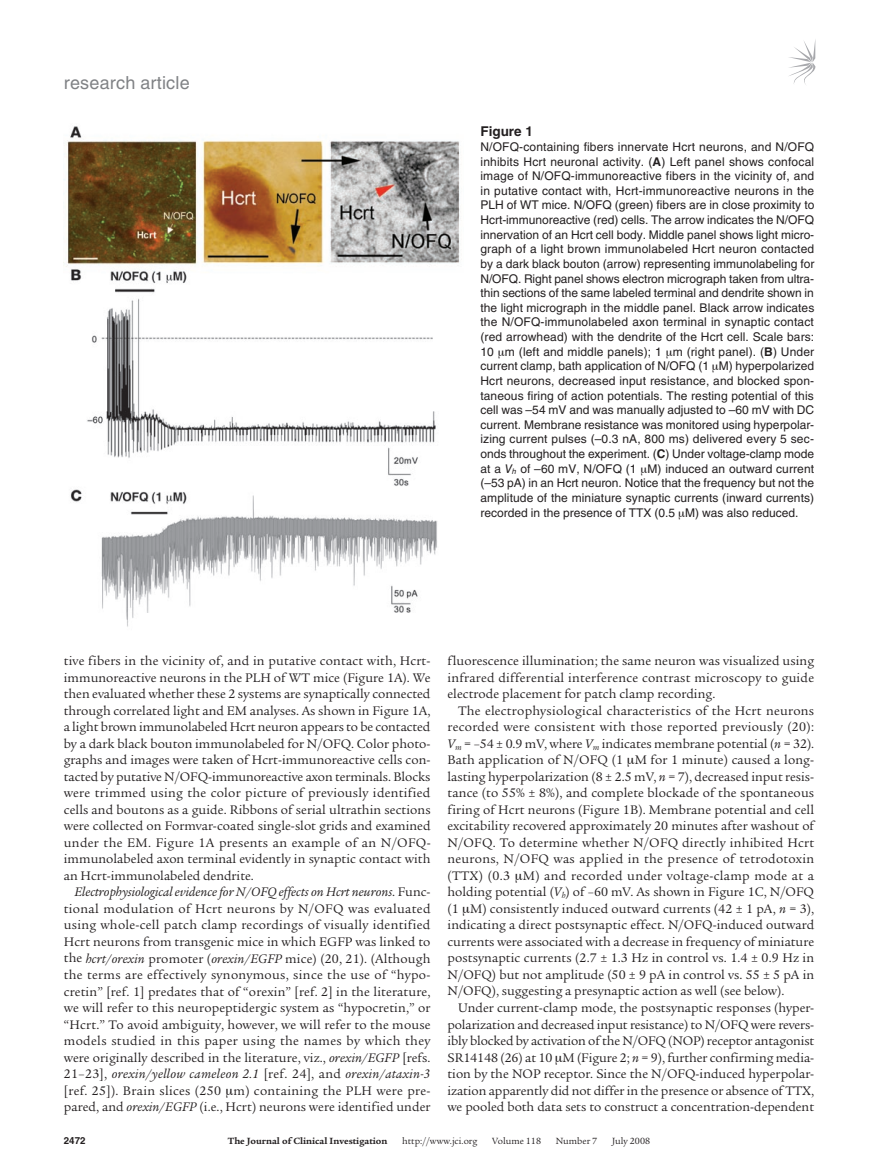
<style>
.page{position:relative;width:878px;height:1174px;background:#fff}
.page>*{position:absolute;margin:0;border:0;box-sizing:border-box;transform-origin:0 0}
.t1{font:18px "Helvetica LT Std";letter-spacing:.01em;color:#808285}
.t2{font:13.5px/16.5px "Legacy Serif Std";color:#231f20;text-align:justify}
.t3{font:700 13.5px "Helvetica LT Std";color:#231f20}
.t4{font:12px/14.5px "Helvetica LT Std";color:#231f20;text-align:justify}
.t5{font:9.75px "Legacy Serif Std";color:#231f20}
.t6{font:700 9.75px "Legacy Serif Std";color:#231f20}
.t7{font:700 9.75px "Helvetica LT Std";color:#231f20}
.s1{font-weight:700}
.s2{font-style:italic}
</style>
<div class="page">
<svg style="left:789px;top:41px;width:26px;height:44px"></svg>
<img style="left:64px;top:126px;width:396px;height:501px">
<h1 class="t1" style="left:64px;top:72px;width:127px">research article</h1>
<p class="t3" style="left:480px;top:123px;width:54px">Figure 1</p>
<p class="t4" style="left:480px;top:139px;width:335px">N/OFQ-containing fibers innervate Hcrt neurons, and N/OFQ inhibits Hcrt neuronal activity. (<span class="s1">A</span>) Left panel shows confocal image of N/OFQ-immunoreactive fibers in the vicinity of, and in putative contact with, Hcrt-immunoreactive neurons in the PLH of WT mice. N/OFQ (green) fibers are in close proximity to Hcrt-immunoreactive (red) cells. The arrow indicates the N/OFQ innervation of an Hcrt cell body. Middle panel shows light micro&shy;graph of a light brown immunolabeled Hcrt neuron contacted by a dark black bouton (arrow) representing immunolabeling for N/OFQ. Right panel shows electron micrograph taken from ultra&shy;thin sections of the same labeled terminal and dendrite shown in the light micrograph in the middle panel. Black arrow indicates the N/OFQ-immunolabeled axon terminal in synaptic contact (red arrowhead) with the dendrite of the Hcrt cell. Scale bars:<br>10 m (left and middle panels); 1 m (right panel). (<span class="s1">B</span>) Under current clamp, bath application of N/OFQ (1 M) hyperpolarized Hcrt neurons, decreased input resistance, and blocked spon&shy;taneous firing of action potentials. The resting potential of this cell was –54 mV and was manually adjusted to –60 mV with DC current. Membrane resistance was monitored using hyperpolar&shy;izing current pulses (–0.3 nA, 800 ms) delivered every 5 sec&shy;onds throughout the experiment. (<span class="s1">C</span>) Under voltage-clamp mode at a <span class="s2">V</span><sub>h</sub> of –60 mV, N/OFQ (1 M) induced an outward current (–53 pA) in an Hcrt neuron. Notice that the frequency but not the amplitude of the miniature synaptic currents (inward currents) recorded in the presence of TTX (0.5 M) was also reduced.</p>
<p class="t2" style="left:64px;top:653px;width:368px">tive fibers in the vicinity of, and in putative contact with, Hcrt&shy;immunoreactive neurons in the PLH of WT mice (Figure 1A). We then evaluated whether these 2 systems are synaptically connected through correlated light and EM analyses. As shown in Figure 1A, a light brown immunolabeled Hcrt neuron appears to be contacted by a dark black bouton immunolabeled for N/OFQ. Color photo&shy;graphs and images were taken of Hcrt-immunoreactive cells con&shy;tacted by putative N/OFQ-immunoreactive axon terminals. Blocks were trimmed using the color picture of previously identified cells and boutons as a guide. Ribbons of serial ultrathin sections were collected on Formvar-coated single-slot grids and examined under the EM. Figure 1A presents an example of an N/OFQ&shy;immunolabeled axon terminal evidently in synaptic contact with an Hcrt-immunolabeled dendrite.</p>
<p class="t2" style="left:64px;top:884px;width:368px;text-indent:11px"><span class="s2">Electrophysiological evidence for N/OFQ effects on Hcrt neurons</span>. Func&shy;tional modulation of Hcrt neurons by N/OFQ was evaluated using whole-cell patch clamp recordings of visually identified Hcrt neurons from transgenic mice in which EGFP was linked to the <span class="s2">hcrt/orexin</span> promoter (<span class="s2">orexin/EGFP</span> mice) (20, 21). (Although the terms are effectively synonymous, since the use of “hypo&shy;cretin” [ref. 1] predates that of “orexin” [ref. 2] in the literature, we will refer to this neuropeptidergic system as “hypocretin,” or “Hcrt.” To avoid ambiguity, however, we will refer to the mouse models studied in this paper using the names by which they were originally described in the literature, viz., <span class="s2">orexin/EGFP</span> [refs.<br>21–23], <span class="s2">orexin/yellow cameleon 2.1</span> [ref. 24], and <span class="s2">orexin/ataxin-3 </span>[ref. 25]). Brain slices (250 m) containing the PLH were pre&shy;pared, and <span class="s2">orexin/EGFP</span> (i.e., Hcrt) neurons were identified under</p>
<p class="t2" style="left:447px;top:653px;width:368px">fluorescence illumination; the same neuron was visualized using infrared differential interference contrast microscopy to guide electrode placement for patch clamp recording.</p>
<p class="t2" style="left:447px;top:702px;width:368px;text-indent:11px">The electrophysiological characteristics of the Hcrt neurons recorded were consistent with those reported previously (20):<br><span class="s2">V</span><sub>m</sub> = –54 ± 0.9 mV, where <span class="s2">V</span><sub>m</sub> indicates membrane potential (<span class="s2">n</span> = 32).<br>Bath application of N/OFQ (1 M for 1 minute) caused a long&shy;lasting hyperpolarization (8 ± 2.5 mV, <span class="s2">n</span> = 7), decreased input resis&shy;tance (to 55% ± 8%), and complete blockade of the spontaneous firing of Hcrt neurons (Figure 1B). Membrane potential and cell excitability recovered approximately 20 minutes after washout of N/OFQ. To determine whether N/OFQ directly inhibited Hcrt neurons, N/OFQ was applied in the presence of tetrodotoxin (TTX) (0.3 M) and recorded under voltage-clamp mode at a holding potential (<span class="s2">V</span><sub>h</sub>) of –60 mV. As shown in Figure 1C, N/OFQ (1 M) consistently induced outward currents (42 ± 1 pA, <span class="s2">n</span> = 3), indicating a direct postsynaptic effect. N/OFQ-induced outward currents were associated with a decrease in frequency of miniature postsynaptic currents (2.7 ± 1.3 Hz in control vs. 1.4 ± 0.9 Hz in N/OFQ) but not amplitude (50 ± 9 pA in control vs. 55 ± 5 pA in N/OFQ), suggesting a presynaptic action as well (see below).</p>
<p class="t2" style="left:447px;top:999px;width:368px;text-indent:11px">Under current-clamp mode, the postsynaptic responses (hyper&shy;polarization and decreased input resistance) to N/OFQ were revers&shy;ibly blocked by activation of the N/OFQ (NOP) receptor antagonist SR14148 (26) at 10 M (Figure 2; <span class="s2">n</span> = 9), further confirming media&shy;tion by the NOP receptor. Since the N/OFQ-induced hyperpolar&shy;ization apparently did not differ in the presence or absence of TTX, we pooled both data sets to construct a concentration-dependent</p>
<p class="t7" style="left:64px;top:1134px;width:23px">2472</p>
<p class="t6" style="left:228px;top:1135px;width:161px">The Journal of Clinical Investigation</p>
<p class="t5" style="left:402px;top:1135px;width:77px">http://www.jci.org</p>
<p class="t5" style="left:492px;top:1135px;width:50px">Volume 118</p>
<p class="t5" style="left:556px;top:1135px;width:43px">Number 7</p>
<p class="t5" style="left:612px;top:1135px;width:40px">July 2008</p>
</div>
